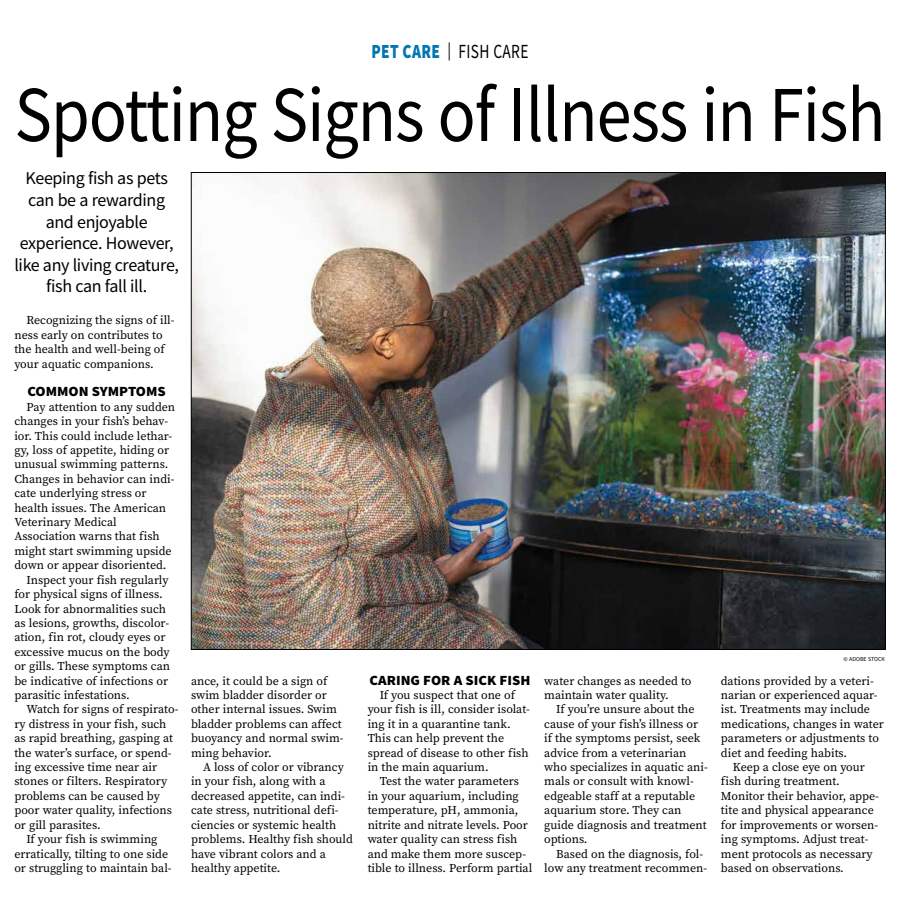
<style>
.page{position:relative;width:900px;height:908px;background:#fff}
.page>*{position:absolute;margin:0;border:0;box-sizing:border-box;transform-origin:0 0}
.t1{font:79.2px "Source Sans Pro";letter-spacing:-.015em;color:#000;scale:.89 1}
.t2{font:20px "Source Sans Pro";letter-spacing:.025em;color:#000;scale:.77 1}
.t3{font:18px/21.6px "Source Sans Pro";letter-spacing:-.02em;color:#000;text-align:center}
.t4{font:900 14px "Source Sans Pro";color:#000;scale:1.05 1}
.t5{font:12px/14.4px "Source Serif Pro";color:#000}
.t6{font:6px "Source Sans Pro";color:#000}
.s1{font-weight:900;color:#0077b1}
.s2{font-size:18px}
</style>
<div class="page">
<img style="left:193px;top:174px;width:691px;height:473px">
<h2 class="t2" style="left:371px;top:39px;width:206px"><span class="s1">PET CARE</span> <span class="s2">|</span> FISH CARE</h2>
<h1 class="t1" style="left:14px;top:64px;width:980px">Spotting Signs of Illness in Fish</h1>
<h3 class="t3" style="left:14px;top:167px;width:166px">Keeping fish as pets can be a rewarding and enjoyable experience. However, like any living creature, fish can fall ill.</h3>
<p class="t5" style="left:14px;top:313px;width:162px;text-indent:12px">Recognizing the signs of ill&shy;ness early on contributes to the health and well-being of your aquatic companions.</p>
<p class="t4" style="left:28px;top:382px;width:133px">COMMON SYMPTOMS</p>
<p class="t5" style="left:26px;top:399px;width:150px">Pay attention to any sudden</p>
<p class="t5" style="left:14px;top:414px;width:155px">changes in your fish’s behav-</p>
<p class="t5" style="left:14px;top:428px;width:159px">ior. This could include lethar-</p>
<p class="t5" style="left:14px;top:442px;width:156px">gy, loss of appetite, hiding or</p>
<p class="t5" style="left:14px;top:457px;width:155px">unusual swimming patterns.</p>
<p class="t5" style="left:14px;top:471px;width:162px">Changes in behavior can indi-</p>
<p class="t5" style="left:14px;top:486px;width:134px">cate underlying stress or</p>
<p class="t5" style="left:14px;top:500px;width:153px">health issues. The American</p>
<p class="t5" style="left:14px;top:514px;width:104px">Veterinary Medical</p>
<p class="t5" style="left:14px;top:529px;width:147px">Association warns that fish</p>
<p class="t5" style="left:14px;top:543px;width:159px">might start swimming upside</p>
<p class="t5" style="left:14px;top:558px;width:154px">down or appear disoriented.</p>
<p class="t5" style="left:26px;top:572px;width:144px">Inspect your fish regularly</p>
<p class="t5" style="left:14px;top:586px;width:150px">for physical signs of illness.</p>
<p class="t5" style="left:14px;top:601px;width:153px">Look for abnormalities such</p>
<p class="t5" style="left:14px;top:615px;width:156px">as lesions, growths, discolor-</p>
<p class="t5" style="left:14px;top:630px;width:153px">ation, fin rot, cloudy eyes or</p>
<p class="t5" style="left:14px;top:644px;width:157px">excessive mucus on the body</p>
<p class="t5" style="left:14px;top:658px;width:157px">or gills. These symptoms can</p>
<p class="t5" style="left:14px;top:673px;width:155px">be indicative of infections or</p>
<p class="t5" style="left:14px;top:687px;width:117px">parasitic infestations.</p>
<p class="t5" style="left:26px;top:702px;width:154px">Watch for signs of respirato-</p>
<p class="t5" style="left:14px;top:716px;width:154px">ry distress in your fish, such</p>
<p class="t5" style="left:14px;top:730px;width:160px">as rapid breathing, gasping at</p>
<p class="t5" style="left:14px;top:745px;width:159px">the water’s surface, or spend-</p>
<p class="t5" style="left:14px;top:759px;width:144px">ing excessive time near air</p>
<p class="t5" style="left:14px;top:774px;width:154px">stones or filters. Respiratory</p>
<p class="t5" style="left:14px;top:788px;width:147px">problems can be caused by</p>
<p class="t5" style="left:14px;top:802px;width:159px">poor water quality, infections</p>
<p class="t5" style="left:14px;top:817px;width:88px">or gill parasites.</p>
<p class="t5" style="left:26px;top:831px;width:133px">If your fish is swimming</p>
<p class="t5" style="left:14px;top:846px;width:155px">erratically, tilting to one side</p>
<p class="t5" style="left:14px;top:860px;width:159px">or struggling to maintain bal-</p>
<p class="t5" style="left:191px;top:673px;width:154px">ance, it could be a sign of swim bladder disorder or other internal issues. Swim bladder problems can affect buoyancy and normal swim&shy;ming behavior.</p>
<p class="t5" style="left:191px;top:759px;width:163px;text-indent:12px">A loss of color or vibrancy in your fish, along with a decreased appetite, can indi&shy;cate stress, nutritional defi&shy;ciencies or systemic health problems. Healthy fish should have vibrant colors and a healthy appetite.</p>
<p class="t4" style="left:370px;top:670px;width:155px">CARING FOR A SICK FISH</p>
<p class="t5" style="left:368px;top:687px;width:164px;text-indent:12px">If you suspect that one of your fish is ill, consider isolat&shy;ing it in a quarantine tank.<br>This can help prevent the spread of disease to other fish in the main aquarium.</p>
<p class="t5" style="left:368px;top:774px;width:166px;text-indent:12px">Test the water parameters in your aquarium, including temperature, pH, ammonia, nitrite and nitrate levels. Poor water quality can stress fish and make them more suscep&shy;tible to illness. Perform partial</p>
<p class="t5" style="left:544px;top:673px;width:149px">water changes as needed to maintain water quality.</p>
<p class="t5" style="left:544px;top:702px;width:165px;text-indent:12px">If you’re unsure about the cause of your fish’s illness or if the symptoms persist, seek advice from a veterinarian who specializes in aquatic ani&shy;mals or consult with knowl&shy;edgeable staff at a reputable aquarium store. They can guide diagnosis and treatment options.</p>
<p class="t5" style="left:544px;top:846px;width:164px;text-indent:12px">Based on the diagnosis, fol&shy;low any treatment recommen-</p>
<p class="t6" style="left:844px;top:655px;width:43px">© ADOBE STOCK</p>
<p class="t5" style="left:721px;top:673px;width:154px">dations provided by a veteri-</p>
<p class="t5" style="left:721px;top:687px;width:158px">narian or experienced aquar-</p>
<p class="t5" style="left:721px;top:702px;width:151px">ist. Treatments may include</p>
<p class="t5" style="left:721px;top:716px;width:165px">medications, changes in water</p>
<p class="t5" style="left:721px;top:730px;width:160px">parameters or adjustments to</p>
<p class="t5" style="left:721px;top:745px;width:128px">diet and feeding habits.</p>
<p class="t5" style="left:733px;top:759px;width:133px">Keep a close eye on your</p>
<p class="t5" style="left:721px;top:774px;width:120px">fish during treatment.</p>
<p class="t5" style="left:721px;top:788px;width:160px">Monitor their behavior, appe-</p>
<p class="t5" style="left:721px;top:802px;width:154px">tite and physical appearance</p>
<p class="t5" style="left:721px;top:817px;width:159px">for improvements or worsen-</p>
<p class="t5" style="left:721px;top:831px;width:149px">ing symptoms. Adjust treat-</p>
<p class="t5" style="left:721px;top:846px;width:153px">ment protocols as necessary</p>
<p class="t5" style="left:721px;top:860px;width:124px">based on observations.</p>
</div>
